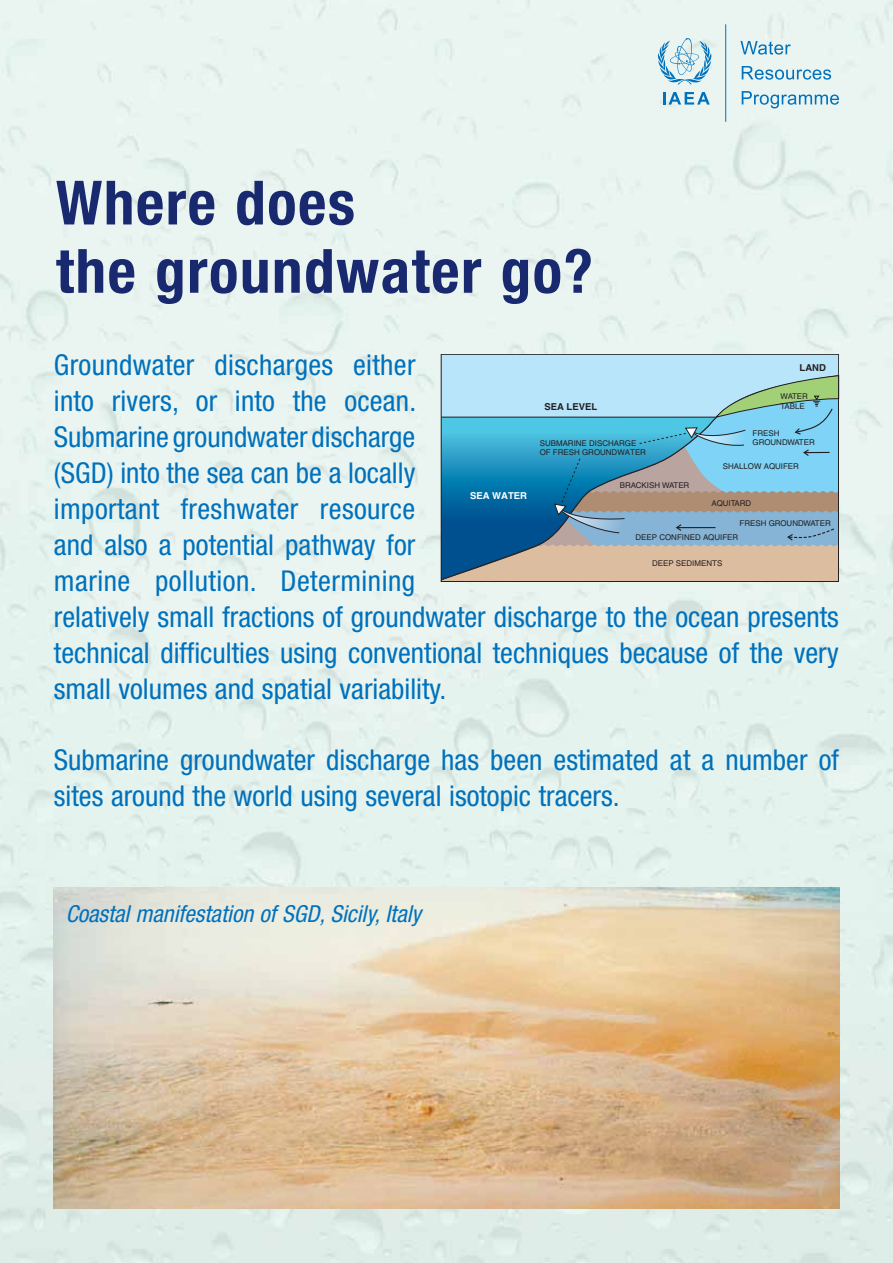
<style>
.page{position:relative;width:893px;height:1263px;background:#fff}
.page>*{position:absolute;margin:0;border:0;box-sizing:border-box;transform-origin:0 0}
.t1{font:700 condensed 61.05px/68.2px "Helvetica Neue";letter-spacing:.025em;color:#19296f}
.t2{font:condensed 28.8px/36px "Helvetica Neue";color:#0071bc}
.t3{font:italic condensed 23.4px "Helvetica Neue";color:#0071bc}
.t4{font:700 9.45px "Helvetica";color:#231f20}
.t5{font:700 9.45px "Helvetica";color:#fff}
.t6{font:7.95px/9.4px "Helvetica";color:#231f20}
</style>
<div class="page">
<img style="left:0;top:0;width:893px;height:1263px">
<svg style="left:658px;top:38px;width:54px;height:47px;background:#b6d7e4"></svg>
<svg style="left:663px;top:92px;width:47px;height:13px"></svg>
<svg style="left:740px;top:41px;width:51px;height:14px"></svg>
<svg style="left:742px;top:66px;width:89px;height:14px"></svg>
<svg style="left:742px;top:91px;width:97px;height:17px;background:#b1d4e3"></svg>
<hr style="left:725px;top:24px;width:1px;height:98px;background:#0071bc">
<div style="left:441px;top:354px;width:398px;height:63px;background:#b9e5fb"></div>
<svg style="left:441px;top:375px;width:398px;height:207px"></svg>
<img style="left:54px;top:887px;width:785px;height:322px">
<h1 class="t1" style="left:56px;top:174px;width:538px">Where does<br>the groundwater go?</h1>
<p class="t2" style="left:54px;top:349px;width:786px">Groundwater discharges either<br>into rivers, or into the ocean.<br>Submarine groundwater discharge<br>(SGD) into the sea can be a locally<br>important freshwater resource<br>and also a potential pathway for<br>marine pollution. Determining<br>relatively small fractions of groundwater discharge to the ocean presents technical difficulties using conventional techniques because of the very small volumes and spatial variability.</p>
<p class="t4" style="left:799px;top:364px;width:28px">LAND</p>
<p class="t6" style="left:781px;top:392px;width:29px">WATER<br>TABLE</p>
<p class="t4" style="left:544px;top:403px;width:54px">SEA LEVEL</p>
<p class="t6" style="left:752px;top:429px;width:64px">FRESH<br>GROUNDWATER</p>
<p class="t6" style="left:540px;top:439px;width:108px">SUBMARINE DISCHARGE<br>OF FRESH GROUNDWATER</p>
<p class="t6" style="left:723px;top:462px;width:78px">SHALLOW AQUIFER</p>
<p class="t6" style="left:620px;top:482px;width:71px">BRACKISH WATER</p>
<p class="t5" style="left:470px;top:492px;width:59px">SEA WATER</p>
<p class="t6" style="left:711px;top:500px;width:41px">AQUITARD</p>
<p class="t6" style="left:739px;top:519px;width:93px">FRESH GROUNDWATER</p>
<p class="t6" style="left:635px;top:534px;width:104px">DEEP CONFINED AQUIFER</p>
<p class="t6" style="left:652px;top:560px;width:72px">DEEP SEDIMENTS</p>
<p class="t2" style="left:54px;top:745px;width:786px">Submarine groundwater discharge has been estimated at a number of sites around the world using several isotopic tracers.</p>
<p class="t3" style="left:66px;top:905px;width:357px">Coastal manifestation of SGD, Sicily, Italy</p>
</div>
